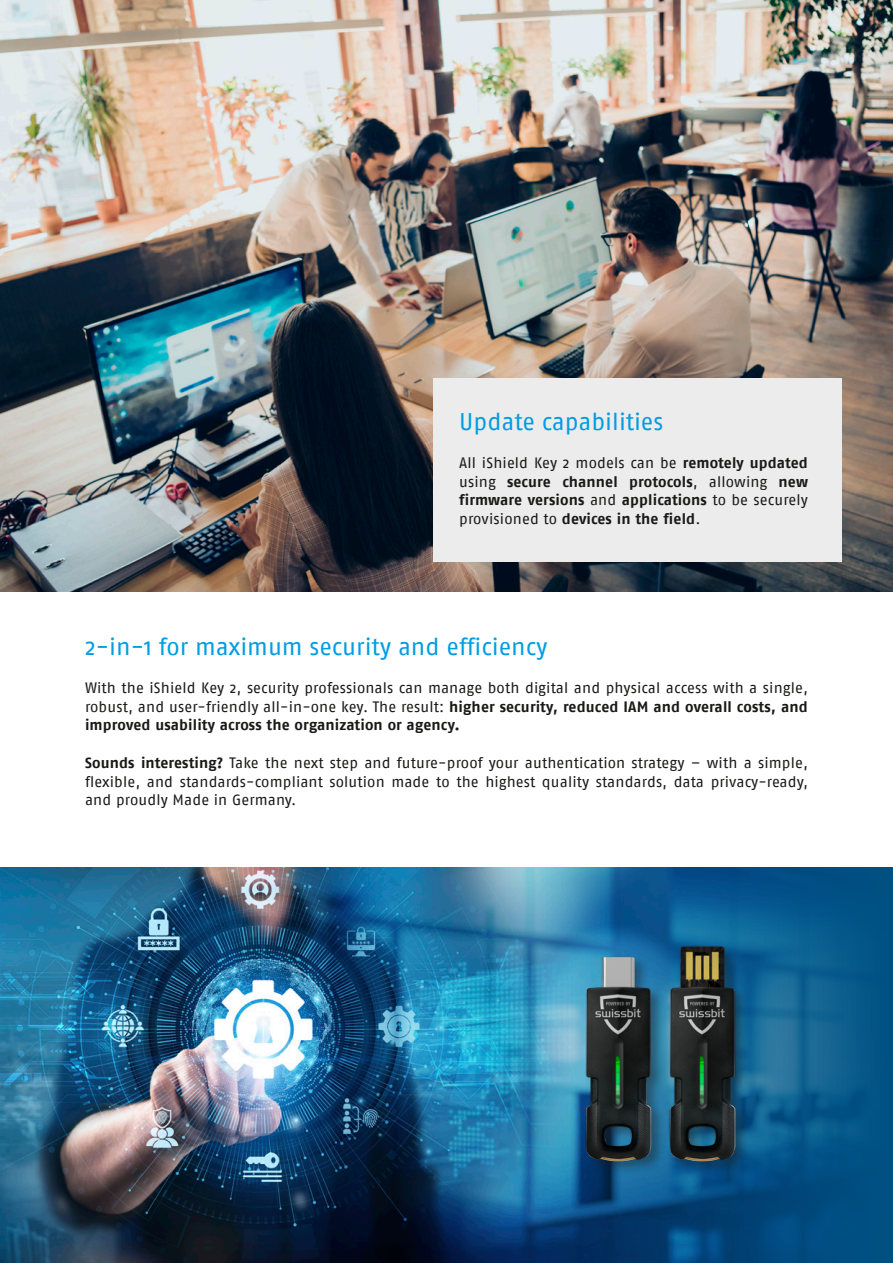
<style>
.page{position:relative;width:893px;height:1263px;background:#fff}
.page>*{position:absolute;margin:0;border:0;box-sizing:border-box;transform-origin:0 0}
.t1{font:24px "Fago No";color:#009de2}
.t2{font:15px/18.8px "Fago No";letter-spacing:.01em;color:#191918;text-align:justify}
.t3{font:700 15px/18.8px "Fago No";letter-spacing:.01em;color:#191918;text-align:justify}
.s1{font-weight:400}
.s2{font-weight:700}
</style>
<div class="page">
<img style="left:0;top:0;width:893px;height:591px">
<div style="left:434px;top:378px;width:408px;height:184px;background:#ececec"></div>
<img style="left:0;top:867px;width:893px;height:396px">
<div style="left:668px;top:944px;width:81px;height:231px;background:#191918;opacity:.42"></div>
<img style="left:665px;top:937px;width:74px;height:232px">
<div style="left:584px;top:955px;width:82px;height:220px;background:#191918;opacity:.42"></div>
<img style="left:579px;top:937px;width:78px;height:232px">
<h1 class="t1" style="left:459px;top:408px;width:206px">Update capabilities</h1>
<p class="t3" style="left:459px;top:453px;width:350px"><span class="s1">All iShield Key 2 models can be</span> remotely updated <span class="s1">using</span> secure channel protocols<span class="s1">, allowing</span> new firmware versions <span class="s1">and</span> applications <span class="s1">to be securely provisioned to</span> devices in the field<span class="s1">.</span></p>
<h1 class="t1" style="left:85px;top:633px;width:464px">2-in-1 for maximum security and efficiency</h1>
<p class="t2" style="left:85px;top:678px;width:724px">With the iShield Key 2, security professionals can manage both digital and physical access with a single, robust, and user-friendly all-in-one key. The result: <span class="s2">higher security, reduced IAM and overall costs, and improved usability across the organization or agency.</span></p>
<p class="t2" style="left:85px;top:753px;width:724px"><span class="s2">Sounds interesting?</span> Take the next step and future-proof your authentication strategy – with a simple, flexible, and standards-compliant solution made to the highest quality standards, data privacy-ready, and proudly Made in Germany.</p>
</div>
